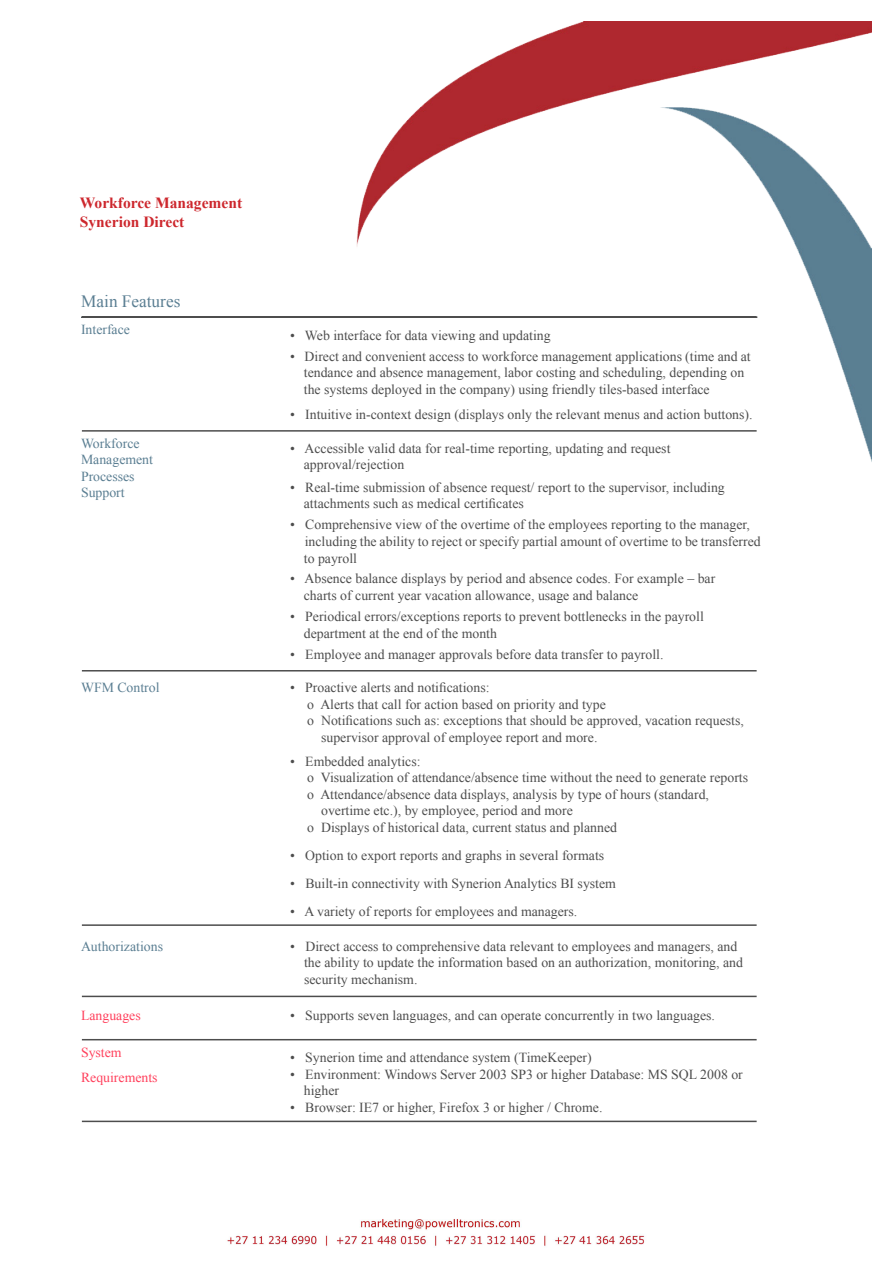
<style>
.page{position:relative;width:893px;height:1263px;background:#fff}
.page>*{position:absolute;margin:0;border:0;box-sizing:border-box;transform-origin:0 0}
.t1{font:17.25px "Times New Roman";color:#5a7e92}
.t2{font:700 15.6px "Times New Roman";color:#cd272d}
.t3{font:13.8px "Times New Roman";color:#4d4d4d}
.t4{font:13.8px "Times New Roman";color:#5a7e92}
.t5{font:13.8px "Times New Roman";color:#ff405c}
</style>
<div class="page">
<img style="left:227px;top:1219px;width:418px;height:28px">
<hr style="left:82px;top:316px;width:675px;height:2px;background:#4d4d4d">
<hr style="left:82px;top:430px;width:675px;height:2px;background:#4d4d4d">
<hr style="left:82px;top:670px;width:675px;height:1px;background:#4d4d4d">
<hr style="left:82px;top:924px;width:675px;height:2px;background:#4d4d4d">
<hr style="left:82px;top:996px;width:675px;height:1px;background:#4d4d4d">
<hr style="left:82px;top:1039px;width:675px;height:1px;background:#4d4d4d">
<img style="left:343px;top:21px;width:529px;height:441px">
<hr style="left:82px;top:1120px;width:675px;height:2px;background:#4d4d4d">
<p class="t2" style="left:80px;top:192px;width:164px">Workforce Management</p>
<p class="t2" style="left:80px;top:211px;width:106px">Synerion Direct</p>
<p class="t1" style="left:81px;top:289px;width:101px">Main Features</p>
<p class="t4" style="left:81px;top:320px;width:51px">Interface</p>
<p class="t4" style="left:81px;top:433px;width:60px">Workforce</p>
<p class="t4" style="left:81px;top:450px;width:74px">Management</p>
<p class="t4" style="left:81px;top:466px;width:55px">Processes</p>
<p class="t4" style="left:81px;top:483px;width:45px">Support</p>
<p class="t4" style="left:81px;top:678px;width:80px">WFM Control</p>
<p class="t4" style="left:81px;top:936px;width:84px">Authorizations</p>
<p class="t5" style="left:81px;top:1005px;width:61px">Languages</p>
<p class="t5" style="left:81px;top:1042px;width:42px">System</p>
<p class="t5" style="left:81px;top:1067px;width:78px">Requirements</p>
<p class="t3" style="left:290px;top:325px;width:262px">• Web interface for data viewing and updating</p>
<p class="t3" style="left:290px;top:346px;width:462px">• Direct and convenient access to workforce management applications (time and at</p>
<p class="t3" style="left:304px;top:363px;width:442px">tendance and absence management, labor costing and scheduling, depending on</p>
<p class="t3" style="left:304px;top:379px;width:407px">the systems deployed in the company) using friendly tiles-based interface</p>
<p class="t3" style="left:290px;top:405px;width:464px">• Intuitive in-context design (displays only the relevant menus and action buttons).</p>
<p class="t3" style="left:290px;top:438px;width:382px">• Accessible valid data for real-time reporting, updating and request</p>
<p class="t3" style="left:304px;top:455px;width:102px">approval/rejection</p>
<p class="t3" style="left:290px;top:477px;width:436px">• Real-time submission of absence request/ report to the supervisor, including</p>
<p class="t3" style="left:304px;top:494px;width:221px">attachments such as medical certificates</p>
<p class="t3" style="left:290px;top:515px;width:461px">• Comprehensive view of the overtime of the employees reporting to the manager,</p>
<p class="t3" style="left:305px;top:532px;width:457px">including the ability to reject or specify partial amount of overtime to be transferred</p>
<p class="t3" style="left:304px;top:548px;width:55px">to payroll</p>
<p class="t3" style="left:290px;top:569px;width:427px">• Absence balance displays by period and absence codes. For example – bar</p>
<p class="t3" style="left:304px;top:586px;width:336px">charts of current year vacation allowance, usage and balance</p>
<p class="t3" style="left:290px;top:607px;width:415px">• Periodical errors/exceptions reports to prevent bottlenecks in the payroll</p>
<p class="t3" style="left:304px;top:623px;width:195px">department at the end of the month</p>
<p class="t3" style="left:290px;top:645px;width:375px">• Employee and manager approvals before data transfer to payroll.</p>
<p class="t3" style="left:290px;top:678px;width:201px">• Proactive alerts and notifications:</p>
<p class="t3" style="left:307px;top:694px;width:300px">o Alerts that call for action based on priority and type</p>
<p class="t3" style="left:307px;top:711px;width:438px">o Notifications such as: exceptions that should be approved, vacation requests,</p>
<p class="t3" style="left:321px;top:727px;width:278px">supervisor approval of employee report and more.</p>
<p class="t3" style="left:290px;top:751px;width:132px">• Embedded analytics:</p>
<p class="t3" style="left:307px;top:768px;width:442px">o Visualization of attendance/absence time without the need to generate reports</p>
<p class="t3" style="left:307px;top:784px;width:403px">o Attendance/absence data displays, analysis by type of hours (standard,</p>
<p class="t3" style="left:321px;top:801px;width:253px">overtime etc.), by employee, period and more</p>
<p class="t3" style="left:307px;top:817px;width:311px">o Displays of historical data, current status and planned</p>
<p class="t3" style="left:290px;top:846px;width:316px">• Option to export reports and graphs in several formats</p>
<p class="t3" style="left:290px;top:873px;width:327px">• Built-in connectivity with Synerion Analytics BI system</p>
<p class="t3" style="left:290px;top:901px;width:289px">• A variety of reports for employees and managers.</p>
<p class="t3" style="left:290px;top:936px;width:449px">• Direct access to comprehensive data relevant to employees and managers, and</p>
<p class="t3" style="left:304px;top:953px;width:440px">the ability to update the information based on an authorization, monitoring, and</p>
<p class="t3" style="left:304px;top:969px;width:115px">security mechanism.</p>
<p class="t3" style="left:290px;top:1005px;width:426px">• Supports seven languages, and can operate concurrently in two languages.</p>
<p class="t3" style="left:290px;top:1048px;width:303px">• Synerion time and attendance system (TimeKeeper)</p>
<p class="t3" style="left:290px;top:1064px;width:454px">• Environment: Windows Server 2003 SP3 or higher Database: MS SQL 2008 or</p>
<p class="t3" style="left:304px;top:1081px;width:37px">higher</p>
<p class="t3" style="left:290px;top:1097px;width:314px">• Browser: IE7 or higher, Firefox 3 or higher / Chrome.</p>
</div>
